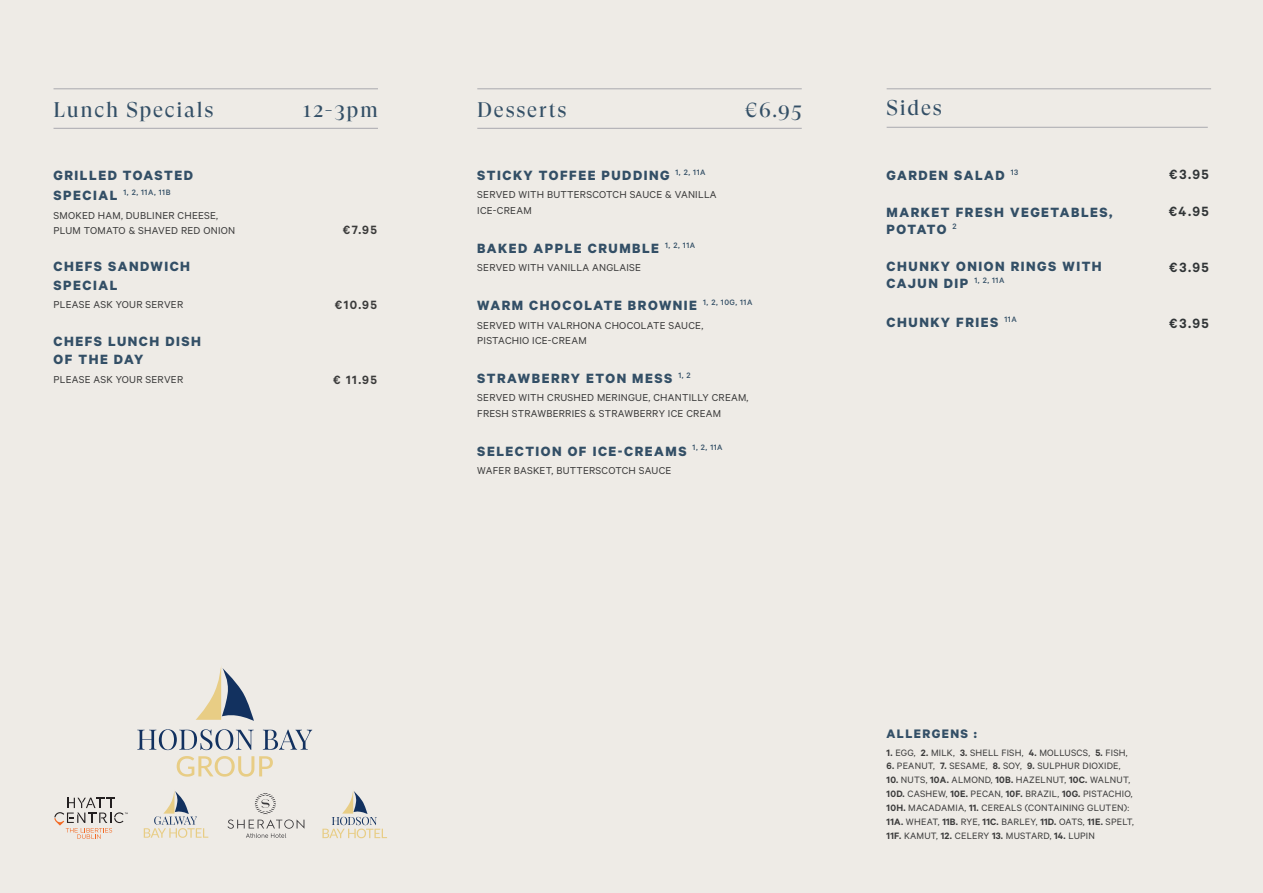
<style>
.page{position:relative;width:1263px;height:893px;background:#eeebe6}
.page>*{position:absolute;margin:0;border:0;box-sizing:border-box;transform-origin:0 0}
.t1{font:21.15px "GT Super Display";letter-spacing:.08em;color:#334f66}
.t2{font:700 15.15px/16.6px "Calibre";letter-spacing:.1em;color:#334f66}
.t3{font:600 15.15px "Calibre";letter-spacing:.1em;color:#303436}
.t4{font:700 13.8px "Calibre";letter-spacing:.1em;color:#334f66}
.t5{font:600 13.5px "Calibre";letter-spacing:.1em;color:#3a3a3a}
.t6{font:11.25px/15.1px "Calibre";letter-spacing:.02em;color:#3a3a3a}
.t7{font:10.35px "Calibre";letter-spacing:.02em;color:#3a3a3a}
.t8{font:500 8.85px "Calibre";letter-spacing:.06em;color:#334f66}
.s1{font-weight:700;font-size:15.15px}
.s2{font-weight:600}
</style>
<div class="page">
<hr style="left:477px;top:128px;width:325px;height:1px;background:#a9a9af">
<hr style="left:477px;top:88px;width:325px;height:1px;background:#a9a9af">
<hr style="left:887px;top:88px;width:324px;height:1px;background:#a9a9af">
<hr style="left:54px;top:128px;width:324px;height:1px;background:#a9a9af">
<hr style="left:54px;top:88px;width:324px;height:1px;background:#a9a9af">
<hr style="left:887px;top:127px;width:321px;height:1px;background:#a9a9af">
<svg style="left:54px;top:798px;width:74px;height:41px"></svg>
<svg style="left:322px;top:791px;width:65px;height:47px"></svg>
<svg style="left:144px;top:791px;width:64px;height:47px"></svg>
<svg style="left:228px;top:793px;width:76px;height:45px"></svg>
<svg style="left:196px;top:666px;width:58px;height:55px"></svg>
<svg style="left:137px;top:729px;width:175px;height:21px"></svg>
<svg style="left:177px;top:756px;width:96px;height:21px"></svg>
<p class="t1" style="left:54px;top:98px;width:161px">Lunch Specials</p>
<p class="t1" style="left:303px;top:98px;width:77px">12-3pm</p>
<p class="t2" style="left:54px;top:166px;width:141px">GRILLED TOASTED</p>
<p class="t8" style="left:54px;top:187px;width:119px"><span class="s1">SPECIAL</span> 1, 2, 11A, 11B</p>
<p class="t6" style="left:54px;top:207px;width:183px">SMOKED HAM, DUBLINER CHEESE,<br>PLUM TOMATO &amp; SHAVED RED ONION</p>
<p class="t2" style="left:54px;top:258px;width:138px">CHEFS SANDWICH</p>
<p class="t2" style="left:54px;top:276px;width:65px">SPECIAL</p>
<p class="t6" style="left:54px;top:297px;width:131px">PLEASE ASK YOUR SERVER</p>
<p class="t2" style="left:54px;top:332px;width:149px">CHEFS LUNCH DISH</p>
<p class="t2" style="left:54px;top:351px;width:91px">OF THE DAY</p>
<p class="t6" style="left:54px;top:372px;width:131px">PLEASE ASK YOUR SERVER</p>
<p class="t5" style="left:343px;top:221px;width:36px">€7.95</p>
<p class="t5" style="left:335px;top:296px;width:44px">€10.95</p>
<p class="t5" style="left:333px;top:372px;width:45px">€ 11.95</p>
<p class="t1" style="left:477px;top:98px;width:91px">Desserts</p>
<p class="t1" style="left:745px;top:98px;width:58px">€6.95</p>
<p class="t2" style="left:477px;top:166px;width:230px">STICKY TOFFEE PUDDING <sup>1,</sup> <sup>2,</sup> <sup>11A</sup></p>
<p class="t6" style="left:477px;top:187px;width:241px">SERVED WITH BUTTERSCOTCH SAUCE &amp; VANILLA<br>ICE-CREAM</p>
<p class="t2" style="left:477px;top:239px;width:219px">BAKED APPLE CRUMBLE <sup>1,</sup> <sup>2,</sup> <sup>11A</sup></p>
<p class="t6" style="left:477px;top:260px;width:165px">SERVED WITH VANILLA ANGLAISE</p>
<p class="t2" style="left:477px;top:297px;width:277px">WARM CHOCOLATE BROWNIE <sup>1,</sup> <sup>2,</sup> <sup>10G,</sup> <sup>11A</sup></p>
<p class="t6" style="left:477px;top:317px;width:227px">SERVED WITH VALRHONA CHOCOLATE SAUCE,<br>PISTACHIO ICE-CREAM</p>
<p class="t2" style="left:477px;top:369px;width:215px">STRAWBERRY ETON MESS <sup>1,</sup> <sup>2</sup></p>
<p class="t6" style="left:477px;top:390px;width:273px">SERVED WITH CRUSHED MERINGUE, CHANTILLY CREAM,<br>FRESH STRAWBERRIES &amp; STRAWBERRY ICE CREAM</p>
<p class="t2" style="left:477px;top:442px;width:247px">SELECTION OF ICE-CREAMS <sup>1,</sup> <sup>2,</sup> <sup>11A</sup></p>
<p class="t6" style="left:477px;top:463px;width:196px">WAFER BASKET, BUTTERSCOTCH SAUCE</p>
<p class="t1" style="left:887px;top:97px;width:57px">Sides</p>
<p class="t2" style="left:887px;top:167px;width:133px">GARDEN SALAD <sup>13</sup></p>
<p class="t2" style="left:887px;top:204px;width:228px">MARKET FRESH VEGETABLES,<br>POTATO <sup>2</sup></p>
<p class="t2" style="left:887px;top:258px;width:217px">CHUNKY ONION RINGS WITH<br>CAJUN DIP <sup>1,</sup> <sup>2,</sup> <sup>11A</sup></p>
<p class="t2" style="left:887px;top:314px;width:132px">CHUNKY FRIES <sup>11A</sup></p>
<p class="t3" style="left:1169px;top:165px;width:41px">€3.95</p>
<p class="t3" style="left:1169px;top:202px;width:42px">€4.95</p>
<p class="t3" style="left:1169px;top:258px;width:41px">€3.95</p>
<p class="t3" style="left:1169px;top:314px;width:41px">€3.95</p>
<p class="t4" style="left:887px;top:726px;width:92px">ALLERGENS :</p>
<p class="t7" style="left:887px;top:746px;width:242px"><span class="s2">1.</span> EGG, <span class="s2">2.</span> MILK, <span class="s2">3.</span> SHELL FISH, <span class="s2">4.</span> MOLLUSCS, <span class="s2">5.</span> FISH,</p>
<p class="t7" style="left:887px;top:760px;width:235px"><span class="s2">6.</span> PEANUT, <span class="s2">7.</span> SESAME, <span class="s2">8.</span> SOY, <span class="s2">9.</span> SULPHUR DIOXIDE,</p>
<p class="t7" style="left:887px;top:774px;width:245px"><span class="s2">10.</span> NUTS, <span class="s2">10A.</span> ALMOND, <span class="s2">10B.</span> HAZELNUT, <span class="s2">10C.</span> WALNUT,</p>
<p class="t7" style="left:887px;top:788px;width:247px"><span class="s2">10D.</span> CASHEW, <span class="s2">10E.</span> PECAN, <span class="s2">10F.</span> BRAZIL, <span class="s2">10G.</span> PISTACHIO,</p>
<p class="t7" style="left:887px;top:802px;width:244px"><span class="s2">10H.</span> MACADAMIA, <span class="s2">11.</span> CEREALS (CONTAINING GLUTEN):</p>
<p class="t7" style="left:887px;top:816px;width:249px"><span class="s2">11A.</span> WHEAT, <span class="s2">11B.</span> RYE, <span class="s2">11C.</span> BARLEY, <span class="s2">11D.</span> OATS, <span class="s2">11E.</span> SPELT,</p>
<p class="t7" style="left:887px;top:829px;width:210px"><span class="s2">11F.</span> KAMUT, <span class="s2">12.</span> CELERY <span class="s2">13.</span> MUSTARD, <span class="s2">14.</span> LUPIN</p>
</div>
